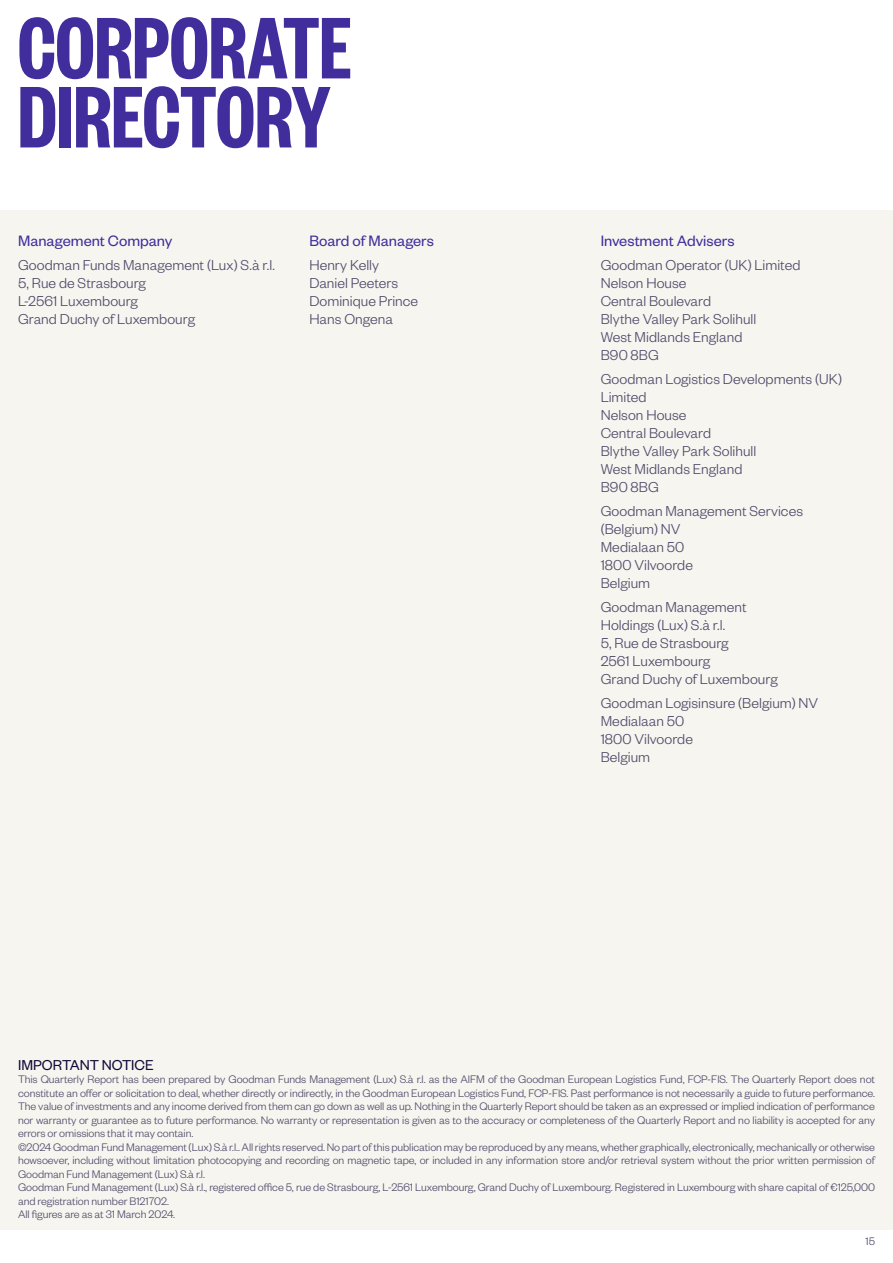
<style>
.page{position:relative;width:893px;height:1263px;background:#fff}
.page>*{position:absolute;margin:0;border:0;box-sizing:border-box;transform-origin:0 0}
.t1{font:600 96px/69px "Founders Grotesk X Cond";color:#412e9c}
.t2{font:16.5px "Founders Grotesk";color:#412e9c}
.t3{font:300 15.75px/18px "Founders Grotesk";color:#4f486a}
.t4{font:15.75px "Founders Grotesk";color:#140b39}
.t5{font:300 12px/13.5px "Founders Grotesk";letter-spacing:-.005em;color:#4f486a}
</style>
<div class="page">
<div style="left:0;top:210px;width:893px;height:1020px;background:#f7f5ef"></div>
<h1 class="t1" style="left:18px;top:9px;width:335px">CORPORATE<br>DIRECTORY</h1>
<h2 class="t2" style="left:18px;top:231px;width:156px">Management Company</h2>
<h3 class="t3" style="left:18px;top:255px;width:258px">Goodman Funds Management (Lux) S.à r.l.<br>5, Rue de Strasbourg<br>L-2561 Luxembourg<br>Grand Duchy of Luxembourg</h3>
<h2 class="t2" style="left:309px;top:231px;width:126px">Board of Managers</h2>
<h3 class="t3" style="left:309px;top:255px;width:110px">Henry Kelly<br>Daniel Peeters<br>Dominique Prince<br>Hans Ongena</h3>
<h2 class="t2" style="left:601px;top:231px;width:135px">Investment Advisers</h2>
<h3 class="t3" style="left:601px;top:255px;width:201px">Goodman Operator (UK) Limited<br>Nelson House<br>Central Boulevard<br>Blythe Valley Park Solihull<br>West Midlands England<br>B90 8BG</h3>
<h3 class="t3" style="left:601px;top:369px;width:243px">Goodman Logistics Developments (UK)<br>Limited<br>Nelson House<br>Central Boulevard<br>Blythe Valley Park Solihull<br>West Midlands England<br>B90 8BG</h3>
<h3 class="t3" style="left:601px;top:501px;width:204px">Goodman Management Services (Belgium) NV<br>Medialaan 50<br>1800 Vilvoorde<br>Belgium</h3>
<h3 class="t3" style="left:601px;top:597px;width:179px">Goodman Management<br>Holdings (Lux) S.à r.l.<br>5, Rue de Strasbourg<br>2561 Luxembourg<br>Grand Duchy of Luxembourg</h3>
<h3 class="t3" style="left:601px;top:693px;width:219px">Goodman Logisinsure (Belgium) NV<br>Medialaan 50<br>1800 Vilvoorde<br>Belgium</h3>
<h3 class="t4" style="left:18px;top:1055px;width:137px">IMPORTANT NOTICE</h3>
<p class="t5" style="left:18px;top:1072px;width:859px">This Quarterly Report has been prepared by Goodman Funds Management (Lux) S.à r.l. as the AIFM of the Goodman European Logistics Fund, FCP-FIS. The Quarterly Report does not constitute an offer or solicitation to deal, whether directly or indirectly, in the Goodman European Logistics Fund, FCP-FIS. Past performance is not necessarily a guide to future performance.<br>The value of investments and any income derived from them can go down as well as up. Nothing in the Quarterly Report should be taken as an expressed or implied indication of performance nor warranty or guarantee as to future performance. No warranty or representation is given as to the accuracy or completeness of the Quarterly Report and no liability is accepted for any errors or omissions that it may contain.<br>©2024 Goodman Fund Management (Lux) S.à r.l.. All rights reserved. No part of this publication may be reproduced by any means, whether graphically, electronically, mechanically or otherwise howsoever, including without limitation photocopying and recording on magnetic tape, or included in any information store and/or retrieval system without the prior written permission of Goodman Fund Management (Lux) S.à r.l.<br>Goodman Fund Management (Lux) S.à r.l., registered office 5, rue de Strasbourg, L-2561 Luxembourg, Grand Duchy of Luxembourg. Registered in Luxembourg with share capital of €125,000 and registration number B121702.<br>All figures are as at 31 March 2024.</p>
<p class="t5" style="left:865px;top:1234px;width:11px">15</p>
</div>
